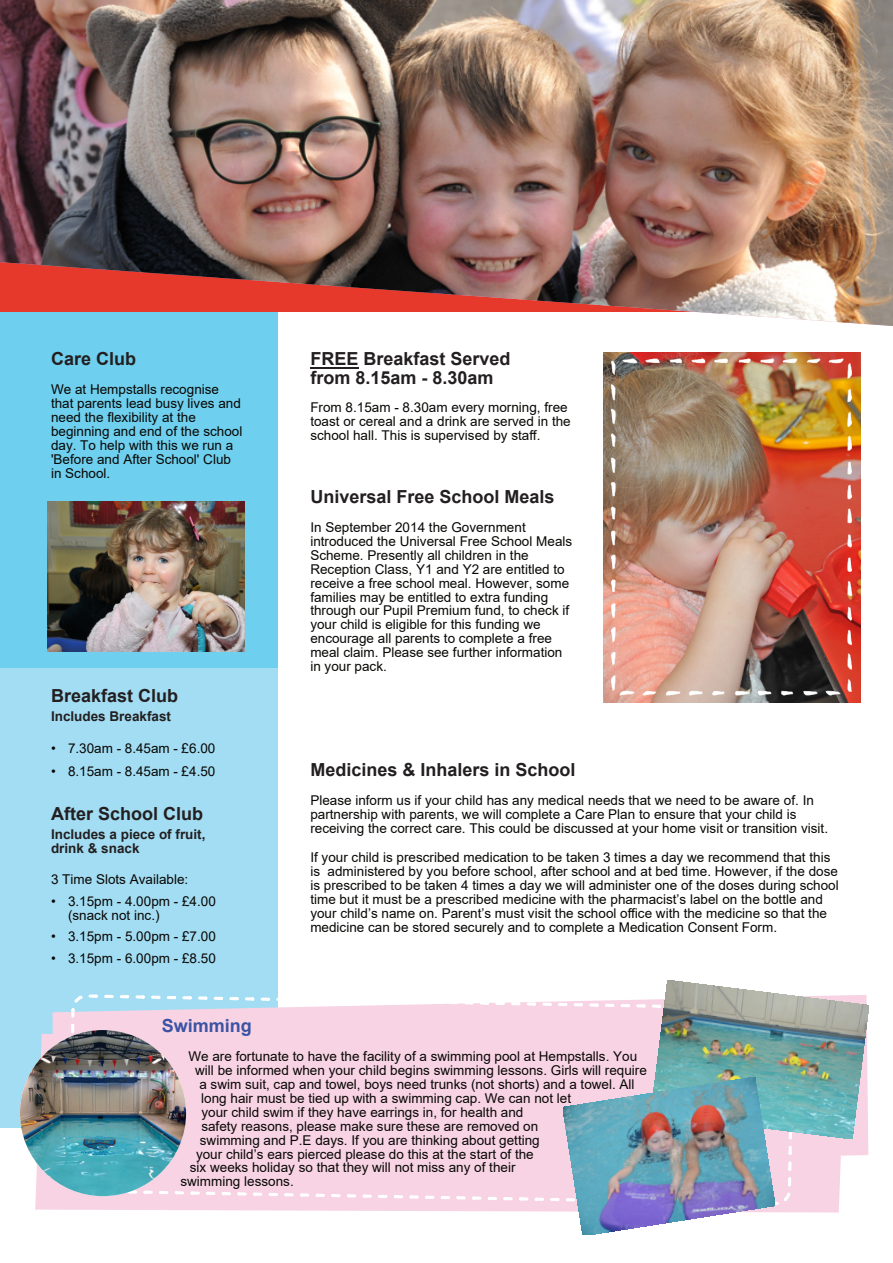
<style>
.page{position:relative;width:893px;height:1263px;background:#fff}
.page>*{position:absolute;margin:0;border:0;box-sizing:border-box;transform-origin:0 0}
.t1{font:700 18px/18.6px "Arial";color:#231f20}
.t2{font:700 18px "Arial";color:#3a53a3}
.t3{font:13.5px/14px "Arial";color:#080704}
.t4{font:700 13.5px/14px "Arial";color:#231f20}
</style>
<div class="page">
<div style="left:0;top:307px;width:278px;height:820px;background:#6ecfee"></div>
<div style="left:0;top:668px;width:278px;height:459px;background:#a3ddf3"></div>
<img style="left:47px;top:501px;width:197px;height:151px">
<svg style="left:35px;top:1034px;width:806px;height:178px;fill:#f7d3e4"></svg>
<svg style="left:52px;top:1012px;width:816px;height:160px;fill:#f7d3e4"></svg>
<img style="left:0;top:0;width:893px;height:326px">
<hr style="left:310px;top:367px;width:48px;height:2px;background:#231f20">
<img style="left:604px;top:352px;width:256px;height:351px">
<img style="left:611px;top:359px;width:241px;height:337px">
<svg style="left:67px;top:994px;width:729px;height:213px;background:#f4d5e5"></svg>
<img style="left:651px;top:981px;width:217px;height:158px">
<img style="left:20px;top:1030px;width:166px;height:166px;border-radius:50%">
<img style="left:563px;top:1077px;width:211px;height:158px">
<h1 class="t1" style="left:51px;top:351px;width:87px">Care Club</h1>
<p class="t3" style="left:51px;top:383px;width:193px">We at Hempstalls recognise that parents lead busy lives and need the flexibility at the beginning and end of the school day. To help with this we run a 'Before and After School' Club in School.</p>
<h1 class="t1" style="left:51px;top:688px;width:129px">Breakfast Club</h1>
<p class="t4" style="left:51px;top:710px;width:122px">Includes Breakfast</p>
<p class="t3" style="left:51px;top:742px;width:166px">• 7.30am - 8.45am - £6.00</p>
<p class="t3" style="left:51px;top:765px;width:166px">• 8.15am - 8.45am - £4.50</p>
<h1 class="t1" style="left:51px;top:806px;width:154px">After School Club</h1>
<p class="t4" style="left:51px;top:828px;width:156px">Includes a piece of fruit, drink &amp; snack</p>
<p class="t3" style="left:51px;top:874px;width:139px">3 Time Slots Available:</p>
<p class="t3" style="left:68px;top:895px;width:149px;text-indent:-17px">• 3.15pm - 4.00pm - £4.00 (snack not inc.)</p>
<p class="t3" style="left:51px;top:931px;width:166px">• 3.15pm - 5.00pm - £7.00</p>
<p class="t3" style="left:51px;top:952px;width:166px">• 3.15pm - 6.00pm - £8.50</p>
<h1 class="t1" style="left:310px;top:351px;width:202px">FREE Breakfast Served from 8.15am - 8.30am</h1>
<p class="t3" style="left:310px;top:402px;width:262px">From 8.15am - 8.30am every morning, free toast or cereal and a drink are served in the school hall. This is supervised by staff.</p>
<h1 class="t1" style="left:310px;top:489px;width:246px">Universal Free School Meals</h1>
<p class="t3" style="left:310px;top:521px;width:263px">In September 2014 the Government introduced the Universal Free School Meals Scheme. Presently all children in the Reception Class, Y1 and Y2 are entitled to receive a free school meal. However, some families may be entitled to extra funding through our Pupil Premium fund, to check if your child is eligible for this funding we encourage all parents to complete a free meal claim. Please see further information in your pack.</p>
<h1 class="t1" style="left:310px;top:762px;width:267px">Medicines &amp; Inhalers in School</h1>
<p class="t3" style="left:310px;top:794px;width:519px">Please inform us if your child has any medical needs that we need to be aware of. In partnership with parents, we will complete a Care Plan to ensure that your child is receiving the correct care. This could be discussed at your home visit or transition visit.</p>
<p class="t3" style="left:310px;top:851px;width:530px">If your child is prescribed medication to be taken 3 times a day we recommend that this is administered by you before school, after school and at bed time. However, if the dose is prescribed to be taken 4 times a day we will administer one of the doses during school time but it must be a prescribed medicine with the pharmacist’s label on the bottle and your child’s name on. Parent’s must visit the school office with the medicine so that the medicine can be stored securely and to complete a Medication Consent Form.</p>
<h1 class="t2" style="left:162px;top:1019px;width:92px">Swimming</h1>
<p class="t3" style="left:188px;top:1050px;width:450px">We are fortunate to have the facility of a swimming pool at Hempstalls. You</p>
<p class="t3" style="left:195px;top:1064px;width:453px">will be informed when your child begins swimming lessons. Girls will require</p>
<p class="t3" style="left:199px;top:1078px;width:437px">a swim suit, cap and towel, boys need trunks (not shorts) and a towel. All</p>
<p class="t3" style="left:201px;top:1092px;width:371px">long hair must be tied up with a swimming cap. We can not let</p>
<p class="t3" style="left:201px;top:1106px;width:323px">your child swim if they have earrings in, for health and</p>
<p class="t3" style="left:201px;top:1120px;width:338px">safety reasons, please make sure these are removed on</p>
<p class="t3" style="left:200px;top:1134px;width:341px">swimming and P.E days. If you are thinking about getting</p>
<p class="t3" style="left:196px;top:1148px;width:339px">your child’s ears pierced please do this at the start of the</p>
<p class="t3" style="left:190px;top:1162px;width:327px">six weeks holiday so that they will not miss any of their</p>
<p class="t3" style="left:180px;top:1176px;width:115px">swimming lessons.</p>
</div>
